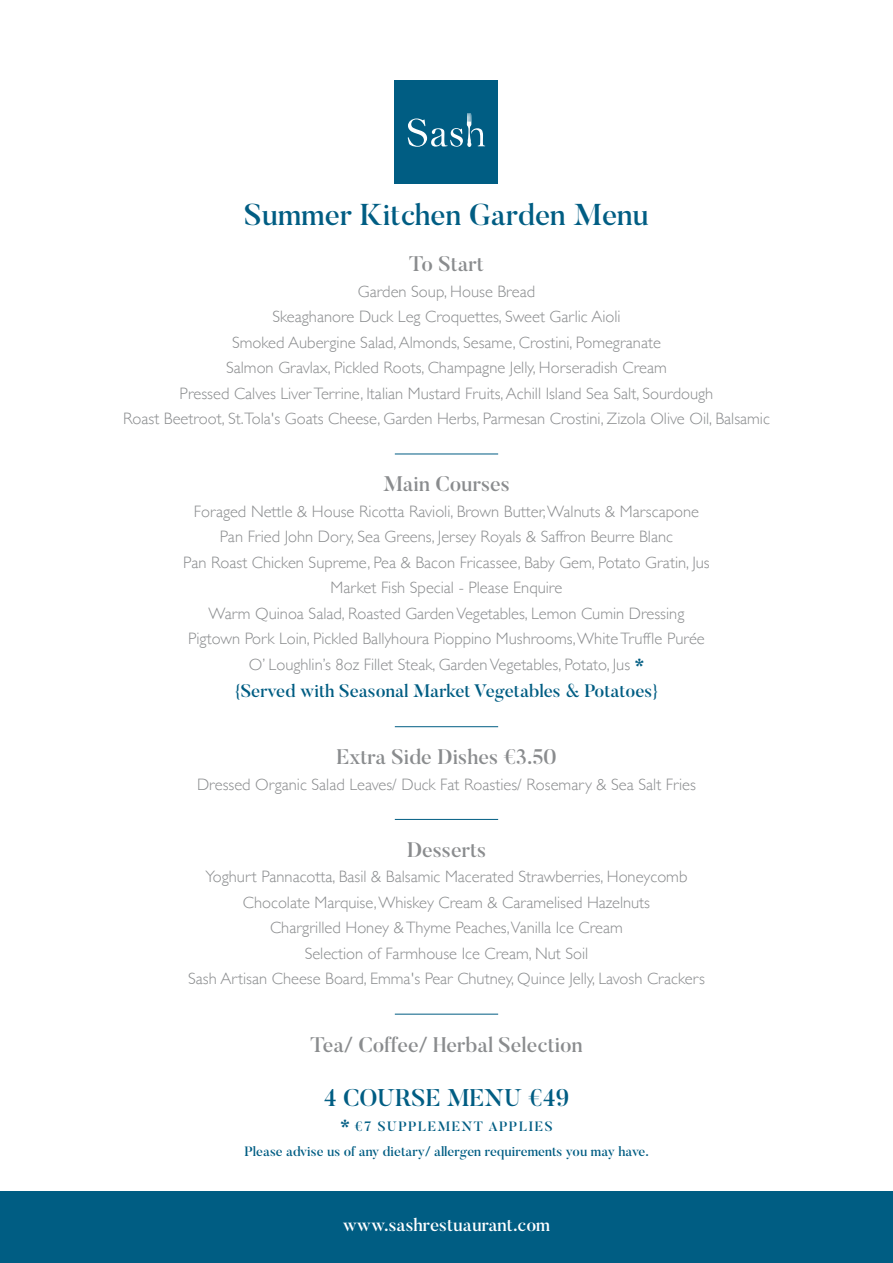
<style>
.page{position:relative;width:893px;height:1263px;background:#fff}
.page>*{position:absolute;margin:0;border:0;box-sizing:border-box;transform-origin:0 0}
.t1{font:500 30px "Butler";color:#005d83}
.t2{font:500 24px "Butler";color:#005d83}
.t3{font:500 21px "Butler";color:#8a8c8e}
.t4{font:500 18px "Butler";color:#005d83}
.t5{font:500 18px "Butler";color:#fff}
.t6{font:300 16.5px/25.5px "Gill Sans";color:#8a8c8e;text-align:center}
.t7{font:500 13.5px/24.9px "Butler";color:#005d83;text-align:center}
.s1{font-weight:700;color:#005d83}
.s2{font-family:"Gill Sans";font-weight:700;font-size:16.5px}
</style>
<div class="page">
<div style="left:395px;top:81px;width:103px;height:103px;background:#005d83"></div>
<svg style="left:408px;top:113px;width:77px;height:34px"></svg>
<hr style="left:395px;top:454px;width:103px;height:1px;background:#005d83">
<hr style="left:395px;top:726px;width:103px;height:1px;background:#005d83">
<hr style="left:395px;top:819px;width:103px;height:1px;background:#005d83">
<hr style="left:395px;top:1014px;width:103px;height:1px;background:#005d83">
<div style="left:0;top:1191px;width:893px;height:72px;background:#005d83"></div>
<h1 class="t1" style="left:244px;top:196px;width:406px">Summer Kitchen Garden Menu</h1>
<p class="t3" style="left:409px;top:250px;width:76px">To Start</p>
<p class="t6" style="left:123px;top:278px;width:648px">Garden Soup, House Bread<br>Skeaghanore Duck Leg Croquettes, Sweet Garlic Aioli<br>Smoked Aubergine Salad, Almonds, Sesame, Crostini, Pomegranate<br>Salmon Gravlax, Pickled Roots, Champagne Jelly, Horseradish Cream<br>Pressed Calves Liver Terrine, Italian Mustard Fruits, Achill Island Sea Salt, Sourdough<br>Roast Beetroot, St.Tola's Goats Cheese, Garden Herbs, Parmesan Crostini, Zizola Olive Oil, Balsamic</p>
<p class="t3" style="left:383px;top:471px;width:128px">Main Courses</p>
<p class="t6" style="left:183px;top:498px;width:528px">Foraged Nettle &amp; House Ricotta Ravioli, Brown Butter, Walnuts &amp; Marscapone Pan Fried John Dory, Sea Greens, Jersey Royals &amp; Saffron Beurre Blanc<br>Pan Roast Chicken Supreme, Pea &amp; Bacon Fricassee, Baby Gem, Potato Gratin, Jus Market Fish Special - Please Enquire<br>Warm Quinoa Salad, Roasted Garden Vegetables, Lemon Cumin Dressing Pigtown Pork Loin, Pickled Ballyhoura Pioppino Mushrooms, White Truffle Purée O’ Loughlin’s 8oz Fillet Steak, Garden Vegetables, Potato, Jus <span class="s1">*</span></p>
<p class="t4" style="left:235px;top:679px;width:425px">{Served with Seasonal Market Vegetables &amp; Potatoes}</p>
<p class="t3" style="left:336px;top:743px;width:222px">Extra Side Dishes €3.50</p>
<p class="t6" style="left:197px;top:771px;width:500px">Dressed Organic Salad Leaves/ Duck Fat Roasties/ Rosemary &amp; Sea Salt Fries</p>
<p class="t3" style="left:407px;top:836px;width:81px">Desserts</p>
<p class="t6" style="left:188px;top:863px;width:518px">Yoghurt Pannacotta, Basil &amp; Balsamic Macerated Strawberries, Honeycomb Chocolate Marquise, Whiskey Cream &amp; Caramelised Hazelnuts<br>Chargrilled Honey &amp; Thyme Peaches,Vanilla Ice Cream<br>Selection of Farmhouse Ice Cream, Nut Soil<br>Sash Artisan Cheese Board, Emma's Pear Chutney, Quince Jelly, Lavosh Crackers</p>
<p class="t3" style="left:310px;top:1031px;width:274px">Tea/ Coffee/ Herbal Selection</p>
<h2 class="t2" style="left:324px;top:1082px;width:247px">4 COURSE MENU €49</h2>
<p class="t7" style="left:245px;top:1114px;width:406px"><span class="s2">*</span> €7 SUPPLEMENT APPLIES<br>Please advise us of any dietary/ allergen requirements you may have.</p>
<p class="t5" style="left:343px;top:1213px;width:209px">www.sashrestuaurant.com</p>
</div>
